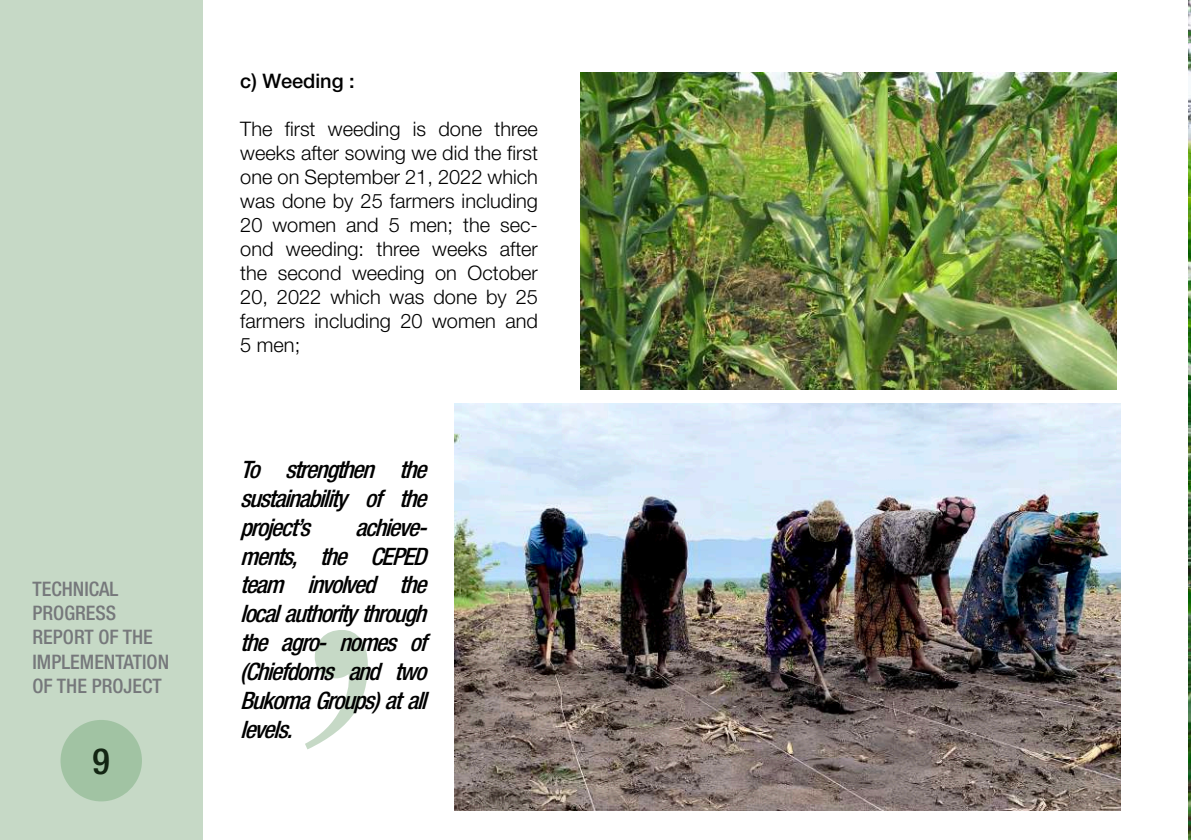
<style>
.page{position:relative;width:1191px;height:840px;background:#fff}
.page>*{position:absolute;margin:0;border:0;box-sizing:border-box;transform-origin:0 0}
.t1{font:427.8px "Modern";color:#408043}
.t2{font:500 condensed 36px "Helvetica Neue";color:#000}
.t3{font:italic 500 condensed 24px/28.8px "Helvetica Neue";color:#000;text-align:justify}
.t4{font:300 20px/24px "Helvetica Neue";color:#000;text-align:justify}
.t5{font:500 condensed 20px/24px "Helvetica Neue";color:#76787b}
.t6{font:500 20px "Helvetica Neue";color:#000}
</style>
<div class="page">
<img style="left:581px;top:73px;width:535px;height:317px">
<img style="left:455px;top:404px;width:665px;height:405px">
<img style="left:1188px;top:0;width:3px;height:839px">
<div style="left:0;top:0;width:202px;height:839px;background:#c6d9c6"></div>
<p class="t5" style="left:33px;top:576px;width:138px">TECHNICAL<br>PROGRESS<br>REPORT OF THE<br>IMPLEMENTATION<br>OF THE PROJECT</p>
<h2 class="t2" style="left:93px;top:739px;width:19px">9</h2>
<p class="t6" style="left:240px;top:69px;width:116px">c) Weeding :</p>
<p class="t4" style="left:240px;top:116px;width:299px">The first weeding is done three weeks after sowing we did the first one on September 21, 2022 which was done by 25 farmers including 20 women and 5 men; the sec&shy;ond weeding: three weeks after the second weeding on October 20, 2022 which was done by 25 farmers including 20 women and 5 men;</p>
<p class="t3" style="left:240px;top:454px;width:195px">To strengthen the sustainability of the project’s</p>
<p class="t3" style="left:240px;top:512px;width:195px;text-indent:115px">achieve&shy;ments, the CEPED team involved the localauthoritythrough the agro- nomes of (Chiefdoms and two BukomaGroups) atall levels.</p>
<h1 class="t1" style="left:301px;top:325px;width:104px">,</h1>
</div>
